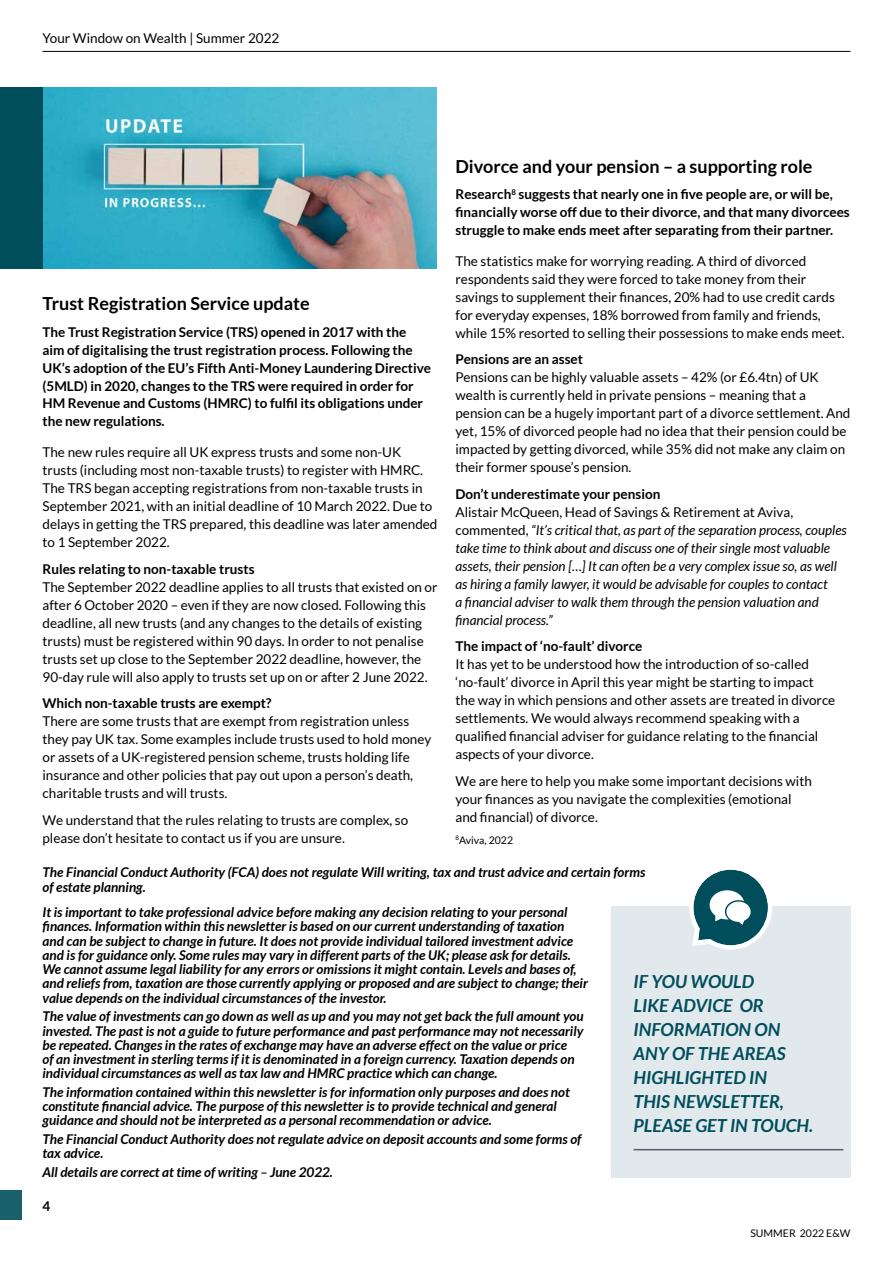
<style>
.page{position:relative;width:893px;height:1263px;background:#fff}
.page>*{position:absolute;margin:0;border:0;box-sizing:border-box;transform-origin:0 0}
.t1{font:italic 700 18px/24px "Lato";color:#004e5b}
.t2{font:700 18px "Lato";color:#000}
.t3{font:13.5px/18px "Lato";color:#000}
.t4{font:italic 700 13.5px/14.2px "Lato";color:#000}
.t5{font:700 13.5px/18px "Lato";color:#000}
.t6{font:italic 13.5px/18px "Lato";color:#000}
.t7{font:10.5px "Lato";color:#000}
.s1{font-style:normal}
</style>
<div class="page">
<div style="left:0;top:1191px;width:21px;height:29px;background:#1a606b"></div>
<hr style="left:43px;top:51px;width:807px;height:1px;background:#000">
<div style="left:611px;top:906px;width:239px;height:272px;background:#e2e9ed"></div>
<hr style="left:634px;top:1149px;width:209px;height:1px;background:#54616c">
<svg style="left:689px;top:869px;width:83px;height:80px"></svg>
<div style="left:0;top:87px;width:437px;height:182px;background:#004e5b"></div>
<img style="left:43px;top:87px;width:394px;height:182px">
<p class="t3" style="left:43px;top:29px;width:238px">Your Window on Wealth | Summer 2022</p>
<h1 class="t2" style="left:455px;top:156px;width:359px">Divorce and your pension – a supporting role</h1>
<p class="t5" style="left:455px;top:185px;width:396px">Research<sup>8</sup> suggests that nearly one in five people are, or will be, financially worse off due to their divorce, and that many divorcees struggle to make ends meet after separating from their partner.</p>
<p class="t3" style="left:455px;top:252px;width:391px">The statistics make for worrying reading. A third of divorced respondents said they were forced to take money from their savings to supplement their finances, 20% had to use credit cards for everyday expenses, 18% borrowed from family and friends, while 15% resorted to selling their possessions to make ends meet.</p>
<p class="t5" style="left:455px;top:350px;width:129px">Pensions are an asset</p>
<p class="t3" style="left:455px;top:368px;width:396px">Pensions can be highly valuable assets – 42% (or £6.4tn) of UK wealth is currently held in private pensions – meaning that a pension can be a hugely important part of a divorce settlement. And yet, 15% of divorced people had no idea that their pension could be impacted by getting divorced, while 35% did not make any claim on their former spouse’s pension.</p>
<p class="t5" style="left:455px;top:485px;width:206px">Don’t underestimate your pension</p>
<p class="t6" style="left:455px;top:503px;width:393px"><span class="s1">Alistair McQueen, Head of Savings &amp; Retirement at Aviva, commented,</span> “It’s critical that, as part of the separation process, couples take time to think about and discuss one of their single most valuable assets, their pension […] It can often be a very complex issue so, as well as hiring a family lawyer, it would be advisable for couples to contact<br>a financial adviser to walk them through the pension valuation and financial process.”</p>
<p class="t5" style="left:455px;top:637px;width:188px">The impact of ‘no-fault’ divorce</p>
<p class="t3" style="left:455px;top:655px;width:381px">It has yet to be understood how the introduction of so-called ‘no-fault’ divorce in April this year might be starting to impact the way in which pensions and other assets are treated in divorce settlements. We would always recommend speaking with a qualified financial adviser for guidance relating to the financial aspects of your divorce.</p>
<p class="t3" style="left:455px;top:772px;width:358px">We are here to help you make some important decisions with your finances as you navigate the complexities (emotional and financial) of divorce.</p>
<p class="t7" style="left:455px;top:834px;width:59px"><sup>8</sup>Aviva, 2022</p>
<p class="t4" style="left:43px;top:864px;width:604px;line-height:15px">The Financial Conduct Authority (FCA) does not regulate Will writing, tax and trust advice and certain forms of estate planning.</p>
<h1 class="t2" style="left:43px;top:293px;width:269px">Trust Registration Service update</h1>
<p class="t5" style="left:43px;top:322px;width:390px">The Trust Registration Service (TRS) opened in 2017 with the aim of digitalising the trust registration process. Following the UK’s adoption of the EU’s Fifth Anti-Money Laundering Directive (5MLD) in 2020, changes to the TRS were required in order for HM Revenue and Customs (HMRC) to fulfil its obligations under the new regulations.</p>
<p class="t3" style="left:43px;top:443px;width:396px">The new rules require all UK express trusts and some non-UK trusts (including most non-taxable trusts) to register with HMRC.<br>The TRS began accepting registrations from non-taxable trusts in September 2021, with an initial deadline of 10 March 2022. Due to delays in getting the TRS prepared, this deadline was later amended to 1 September 2022.</p>
<p class="t5" style="left:43px;top:560px;width:214px">Rules relating to non-taxable trusts</p>
<p class="t3" style="left:43px;top:578px;width:396px">The September 2022 deadline applies to all trusts that existed on or after 6 October 2020 – even if they are now closed. Following this deadline, all new trusts (and any changes to the details of existing trusts) must be registered within 90 days. In order to not penalise trusts set up close to the September 2022 deadline, however, the 90-day rule will also apply to trusts set up on or after 2 June 2022.</p>
<p class="t5" style="left:43px;top:694px;width:231px">Which non-taxable trusts are exempt?</p>
<p class="t3" style="left:43px;top:712px;width:390px">There are some trusts that are exempt from registration unless they pay UK tax. Some examples include trusts used to hold money or assets of a UK-registered pension scheme, trusts holding life insurance and other policies that pay out upon a person’s death, charitable trusts and will trusts.</p>
<p class="t3" style="left:43px;top:811px;width:367px">We understand that the rules relating to trusts are complex, so please don’t hesitate to contact us if you are unsure.</p>
<p class="t4" style="left:43px;top:905px;width:547px">It is important to take professional advice before making any decision relating to your personal finances. Information within this newsletter is based on our current understanding of taxation and can be subject to change in future. It does not provide individual tailored investment advice and is for guidance only. Some rules may vary in different parts of the UK; please ask for details.<br>We cannot assume legal liability for any errors or omissions it might contain. Levels and bases of, and reliefs from, taxation are those currently applying or proposed and are subject to change; their value depends on the individual circumstances of the investor.</p>
<p class="t4" style="left:43px;top:1009px;width:543px">The value of investments can go down as well as up and you may not get back the full amount you invested. The past is not a guide to future performance and past performance may not necessarily be repeated. Changes in the rates of exchange may have an adverse effect on the value or price<br>of an investment in sterling terms if it is denominated in a foreign currency. Taxation depends on individual circumstances as well as tax law and HMRC practice which can change.</p>
<p class="t4" style="left:43px;top:1085px;width:529px">The information contained within this newsletter is for information only purposes and does not constitute financial advice. The purpose of this newsletter is to provide technical and general guidance and should not be interpreted as a personal recommendation or advice.</p>
<p class="t4" style="left:43px;top:1132px;width:541px">The Financial Conduct Authority does not regulate advice on deposit accounts and some forms of tax advice.</p>
<p class="t4" style="left:43px;top:1165px;width:292px">All details are correct at time of writing – June 2022.</p>
<p class="t5" style="left:43px;top:1197px;width:9px">4</p>
<h1 class="t1" style="left:634px;top:970px;width:181px">IF YOU WOULD<br>LIKE ADVICE OR<br>INFORMATION ON<br>ANY OF THE AREAS<br>HIGHLIGHTED IN<br>THIS NEWSLETTER,<br>PLEASE GET IN TOUCH.</h1>
<p class="t7" style="left:750px;top:1227px;width:102px">SUMMER 2022 E&amp;W</p>
</div>
